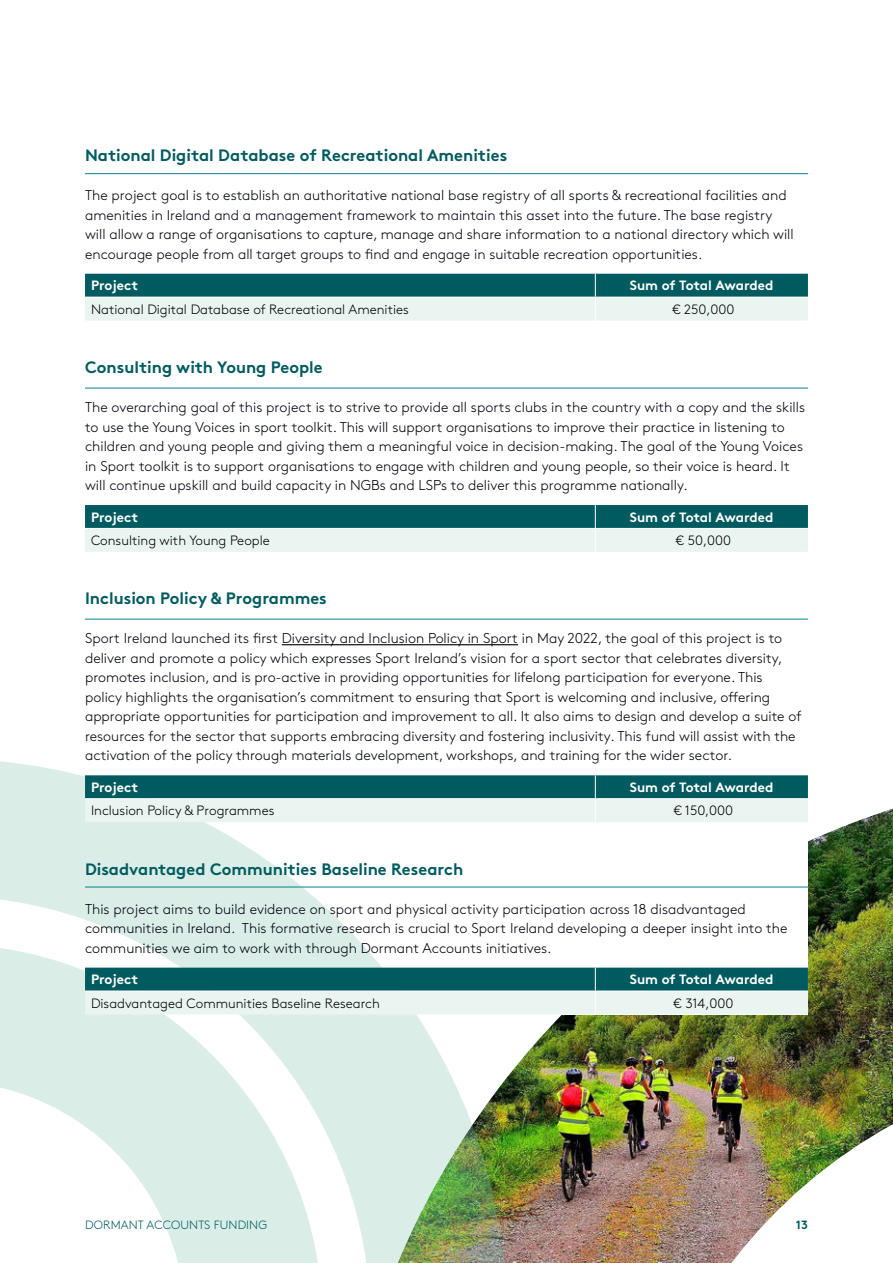
<style>
.page{position:relative;width:893px;height:1263px;background:#fff}
.page>*{position:absolute;margin:0;border:0;box-sizing:border-box;transform-origin:0 0}
.t1{font:700 16.5px "Brown Std";color:#005b60}
.t2{font:300 14.25px/19.5px "Brown Std";color:#00030f}
.t3{font:300 13.5px "Brown Std";color:#000}
.t4{font:700 13.5px "Brown Std";color:#fff}
.t5{font:300 12px "Brown Std";letter-spacing:.01em;color:#005b60}
.t6{font:700 12px "Brown Std";color:#005b60}
</style>
<div class="page">
<img style="left:505px;top:809px;width:388px;height:454px">
<svg style="left:0;top:761px;width:505px;height:502px;fill:#daeee7"></svg>
<svg style="left:0;top:948px;width:318px;height:315px;fill:#daeee7"></svg>
<hr style="left:85px;top:388px;width:723px;height:1px;background:#00838f">
<hr style="left:85px;top:173px;width:723px;height:1px;background:#00838f">
<div style="left:543px;top:793px;width:265px;height:221px;background:#fff"></div>
<hr style="left:282px;top:644px;width:236px;height:1px;background:#00030f">
<svg style="left:85px;top:274px;width:723px;height:46px;background:#77a9aa"></svg>
<svg style="left:85px;top:505px;width:723px;height:47px;background:#78aaaa"></svg>
<svg style="left:85px;top:775px;width:723px;height:47px;background:#79aaab"></svg>
<svg style="left:85px;top:968px;width:723px;height:46px;background:#78a9aa"></svg>
<hr style="left:85px;top:619px;width:723px;height:1px;background:#00838f">
<hr style="left:85px;top:887px;width:723px;height:1px;background:#00838f">
<p class="t1" style="left:85px;top:145px;width:424px">National Digital Database of Recreational Amenities</p>
<p class="t2" style="left:85px;top:186px;width:710px">The project goal is to establish an authoritative national base registry of all sports &amp; recreational facilities and amenities in Ireland and a management framework to maintain this asset into the future. The base registry will allow a range of organisations to capture, manage and share information to a national directory which will encourage people from all target groups to find and engage in suitable recreation opportunities.</p>
<p class="t4" style="left:91px;top:277px;width:48px">Project</p>
<p class="t4" style="left:630px;top:277px;width:145px">Sum of Total Awarded</p>
<p class="t3" style="left:91px;top:302px;width:319px">National Digital Database of Recreational Amenities</p>
<p class="t3" style="left:672px;top:302px;width:63px">€ 250,000</p>
<p class="t1" style="left:85px;top:357px;width:239px">Consulting with Young People</p>
<p class="t2" style="left:85px;top:398px;width:722px">The overarching goal of this project is to strive to provide all sports clubs in the country with a copy and the skills to use the Young Voices in sport toolkit. This will support organisations to improve their practice in listening to children and young people and giving them a meaningful voice in decision-making. The goal of the Young Voices in Sport toolkit is to support organisations to engage with children and young people, so their voice is heard. It will continue upskill and build capacity in NGBs and LSPs to deliver this programme nationally.</p>
<p class="t4" style="left:91px;top:509px;width:48px">Project</p>
<p class="t4" style="left:630px;top:509px;width:145px">Sum of Total Awarded</p>
<p class="t3" style="left:91px;top:533px;width:180px">Consulting with Young People</p>
<p class="t3" style="left:676px;top:533px;width:57px">€ 50,000</p>
<p class="t1" style="left:85px;top:588px;width:243px">Inclusion Policy &amp; Programmes</p>
<p class="t2" style="left:85px;top:629px;width:718px">Sport Ireland launched its first Diversity and Inclusion Policy in Sport in May 2022, the goal of this project is to deliver and promote a policy which expresses Sport Ireland’s vision for a sport sector that celebrates diversity, promotes inclusion, and is pro-active in providing opportunities for lifelong participation for everyone. This policy highlights the organisation’s commitment to ensuring that Sport is welcoming and inclusive, offering appropriate opportunities for participation and improvement to all. It also aims to design and develop a suite of resources for the sector that supports embracing diversity and fostering inclusivity. This fund will assist with the activation of the policy through materials development, workshops, and training for the wider sector.</p>
<p class="t4" style="left:91px;top:779px;width:48px">Project</p>
<p class="t4" style="left:630px;top:779px;width:145px">Sum of Total Awarded</p>
<p class="t3" style="left:91px;top:803px;width:185px">Inclusion Policy &amp; Programmes</p>
<p class="t3" style="left:674px;top:803px;width:61px">€ 150,000</p>
<p class="t1" style="left:85px;top:859px;width:380px">Disadvantaged Communities Baseline Research</p>
<p class="t2" style="left:85px;top:899px;width:704px">This project aims to build evidence on sport and physical activity participation across 18 disadvantaged communities in Ireland. This formative research is crucial to Sport Ireland developing a deeper insight into the communities we aim to work with through Dormant Accounts initiatives.</p>
<p class="t4" style="left:91px;top:971px;width:48px">Project</p>
<p class="t4" style="left:630px;top:971px;width:145px">Sum of Total Awarded</p>
<p class="t3" style="left:91px;top:995px;width:290px">Disadvantaged Communities Baseline Research</p>
<p class="t3" style="left:674px;top:995px;width:61px">€ 314,000</p>
<p class="t5" style="left:85px;top:1218px;width:184px">DORMANT ACCOUNTS FUNDING</p>
<p class="t6" style="left:796px;top:1218px;width:13px">13</p>
</div>
